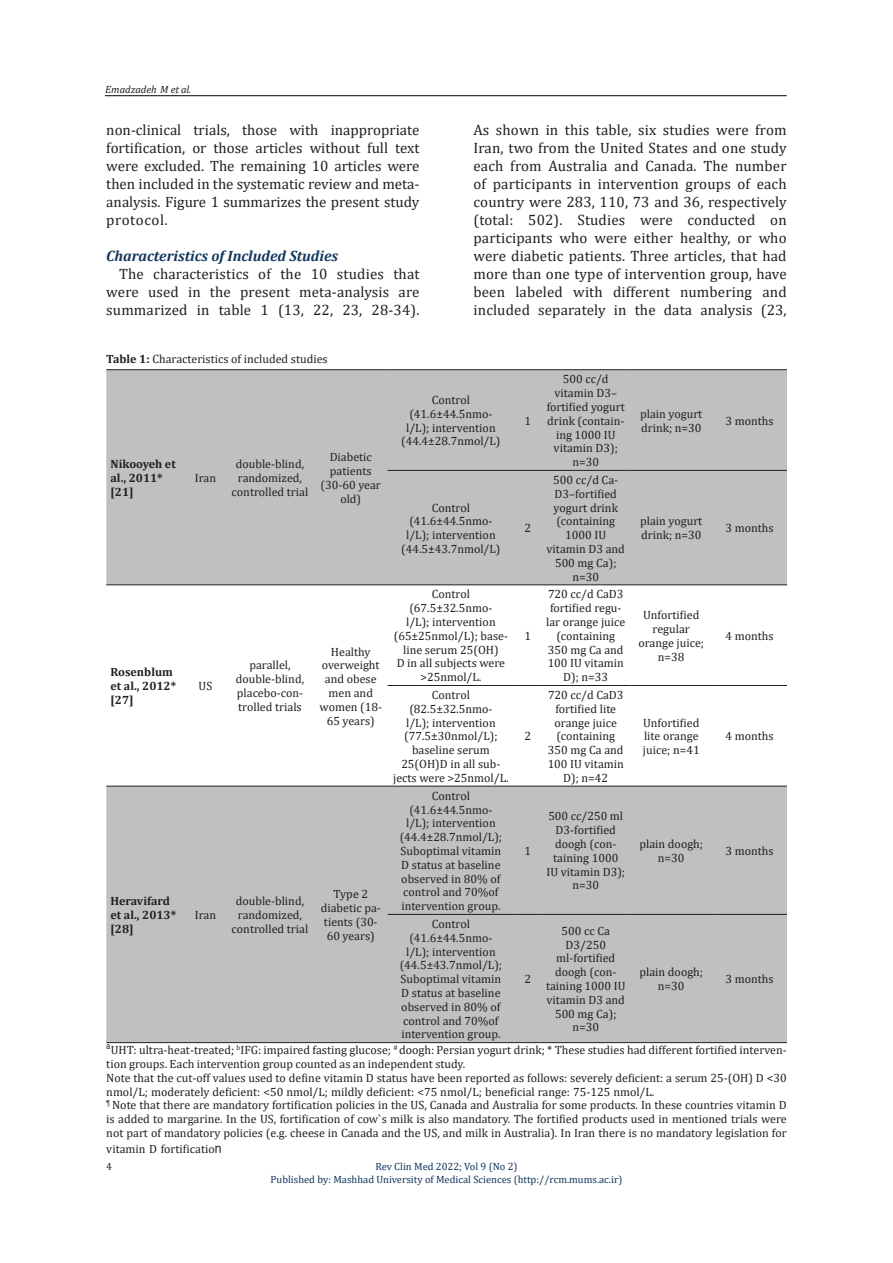
<style>
.page{position:relative;width:893px;height:1263px;background:#fff}
.page>*{position:absolute;margin:0;border:0;box-sizing:border-box;transform-origin:0 0}
.t1{font:15px/18px "Cambria";letter-spacing:.01em;color:#231f20;text-align:justify}
.t2{font:italic 700 15px "Cambria";color:#12365c}
.t3{font:12px/13.8px "Cambria";color:#231f20;text-align:center}
.t4{font:700 12px/13.8px "Cambria";color:#231f20}
.t5{font:10.5px/12.6px "Cambria";color:#12365c;text-align:center}
.t6{font:italic 10.5px "Cambria";color:#231f20}
.t7{font:10.5px "Cambria";color:#231f20}
.s1{font-weight:700}
.s2{font-family:"MS Gothic";font-size:13.5px}
</style>
<div class="page">
<hr style="left:105px;top:95px;width:682px;height:1px;background:#231f20">
<svg style="left:106px;top:370px;width:681px;height:672px;fill:#c0c0c0"></svg>
<hr style="left:106px;top:369px;width:79px;height:1px;background:#231f20">
<hr style="left:185px;top:369px;width:41px;height:1px;background:#231f20">
<hr style="left:226px;top:369px;width:88px;height:1px;background:#231f20">
<hr style="left:314px;top:369px;width:74px;height:1px;background:#231f20">
<hr style="left:388px;top:369px;width:126px;height:1px;background:#231f20">
<svg style="left:514px;top:369px;width:27px;height:1px"></svg>
<hr style="left:541px;top:369px;width:89px;height:1px;background:#231f20">
<hr style="left:630px;top:369px;width:82px;height:1px;background:#231f20">
<hr style="left:712px;top:369px;width:75px;height:1px;background:#231f20">
<hr style="left:388px;top:470px;width:126px;height:1px;background:#231f20">
<svg style="left:514px;top:470px;width:27px;height:1px"></svg>
<hr style="left:541px;top:470px;width:89px;height:1px;background:#231f20">
<hr style="left:630px;top:470px;width:82px;height:1px;background:#231f20">
<hr style="left:712px;top:470px;width:75px;height:1px;background:#231f20">
<hr style="left:106px;top:584px;width:79px;height:1px;background:#231f20">
<hr style="left:185px;top:584px;width:41px;height:1px;background:#231f20">
<hr style="left:226px;top:584px;width:88px;height:1px;background:#231f20">
<hr style="left:314px;top:584px;width:74px;height:1px;background:#231f20">
<hr style="left:388px;top:584px;width:126px;height:1px;background:#231f20">
<svg style="left:514px;top:584px;width:27px;height:1px"></svg>
<hr style="left:541px;top:584px;width:89px;height:1px;background:#231f20">
<hr style="left:630px;top:584px;width:82px;height:1px;background:#231f20">
<hr style="left:712px;top:584px;width:75px;height:1px;background:#231f20">
<hr style="left:388px;top:685px;width:126px;height:1px;background:#231f20">
<svg style="left:514px;top:685px;width:27px;height:1px"></svg>
<hr style="left:541px;top:685px;width:89px;height:1px;background:#231f20">
<hr style="left:630px;top:685px;width:82px;height:1px;background:#231f20">
<hr style="left:712px;top:685px;width:75px;height:1px;background:#231f20">
<hr style="left:106px;top:786px;width:79px;height:1px;background:#231f20">
<hr style="left:185px;top:786px;width:41px;height:1px;background:#231f20">
<hr style="left:226px;top:786px;width:88px;height:1px;background:#231f20">
<hr style="left:314px;top:786px;width:74px;height:1px;background:#231f20">
<hr style="left:106px;top:1042px;width:79px;height:1px;background:#231f20">
<hr style="left:185px;top:1042px;width:41px;height:1px;background:#231f20">
<hr style="left:226px;top:1042px;width:88px;height:1px;background:#231f20">
<hr style="left:314px;top:1042px;width:74px;height:1px;background:#231f20">
<hr style="left:388px;top:786px;width:126px;height:1px;background:#231f20">
<svg style="left:514px;top:786px;width:27px;height:1px"></svg>
<hr style="left:541px;top:786px;width:89px;height:1px;background:#231f20">
<hr style="left:630px;top:786px;width:82px;height:1px;background:#231f20">
<hr style="left:712px;top:786px;width:75px;height:1px;background:#231f20">
<hr style="left:388px;top:914px;width:126px;height:1px;background:#231f20">
<svg style="left:514px;top:914px;width:27px;height:1px"></svg>
<hr style="left:541px;top:914px;width:89px;height:1px;background:#231f20">
<hr style="left:630px;top:914px;width:82px;height:1px;background:#231f20">
<hr style="left:712px;top:914px;width:75px;height:1px;background:#231f20">
<hr style="left:388px;top:1042px;width:126px;height:1px;background:#231f20">
<svg style="left:514px;top:1042px;width:27px;height:1px"></svg>
<hr style="left:541px;top:1042px;width:89px;height:1px;background:#231f20">
<hr style="left:630px;top:1042px;width:82px;height:1px;background:#231f20">
<hr style="left:712px;top:1042px;width:75px;height:1px;background:#231f20">
<p class="t6" style="left:105px;top:82px;width:88px">Emadzadeh M et al.</p>
<p class="t1" style="left:106px;top:121px;width:315px">non-clinical trials, those with inappropriate fortification, or those articles without full text were excluded. The remaining 10 articles were then included in the systematic review and meta&shy;analysis. Figure 1 summarizes the present study protocol.</p>
<p class="t2" style="left:106px;top:245px;width:233px">Characteristics of Included Studies</p>
<p class="t1" style="left:106px;top:265px;width:315px;text-indent:13px">The characteristics of the 10 studies that were used in the present meta-analysis are summarized in table 1 (13, 22, 23, 28-34).</p>
<p class="t3" style="left:106px;top:352px;width:223px"><span class="s1">Table 1:</span> Characteristics of included studies</p>
<p class="t1" style="left:473px;top:121px;width:315px">As shown in this table, six studies were from Iran, two from the United States and one study each from Australia and Canada. The number of participants in intervention groups of each country were 283, 110, 73 and 36, respectively (total: 502). Studies were conducted on participants who were either healthy, or who were diabetic patients. Three articles, that had more than one type of intervention group, have been labeled with different numbering and included separately in the data analysis (23,</p>
<p class="t4" style="left:111px;top:457px;width:67px">Nikooyeh et al., 2011* [21]</p>
<p class="t4" style="left:111px;top:665px;width:67px">Rosenblum et al., 2012* [27]</p>
<p class="t4" style="left:111px;top:894px;width:67px">Heravifard et al., 2013* [28]</p>
<p class="t3" style="left:195px;top:471px;width:23px">Iran</p>
<p class="t3" style="left:199px;top:679px;width:15px">US</p>
<p class="t3" style="left:195px;top:908px;width:23px">Iran</p>
<p class="t3" style="left:232px;top:457px;width:78px">double-blind, randomized, controlled trial</p>
<p class="t3" style="left:321px;top:450px;width:62px">Diabetic patients (30-60 year old)</p>
<p class="t3" style="left:401px;top:393px;width:101px">Control (41.6±44.5nmo&shy;l/L); intervention (44.4±28.7nmol/L)</p>
<p class="t3" style="left:401px;top:500px;width:101px">Control (41.6±44.5nmo&shy;l/L); intervention (44.5±43.7nmol/L)</p>
<p class="t3" style="left:236px;top:658px;width:70px">parallel, double-blind, placebo-con&shy;trolled trials</p>
<p class="t3" style="left:319px;top:645px;width:64px">Healthy overweight and obese men and women (18-<br>65 years)</p>
<p class="t3" style="left:232px;top:894px;width:78px">double-blind, randomized, controlled trial</p>
<p class="t3" style="left:321px;top:887px;width:62px">Type 2 diabetic pa&shy;tients (30-<br>60 years)</p>
<p class="t3" style="left:394px;top:587px;width:116px">Control (67.5±32.5nmo-<br>l/L); intervention (65±25nmol/L); base&shy;line serum 25(OH)<br>D in all subjects were &gt;25nmol/L.</p>
<p class="t3" style="left:393px;top:688px;width:117px">Control (82.5±32.5nmo-<br>l/L); intervention (77.5±30nmol/L); baseline serum<br>25(OH)D in all sub&shy;jects were &gt;25nmol/L.</p>
<p class="t3" style="left:400px;top:789px;width:104px">Control (41.6±44.5nmo&shy;l/L); intervention (44.4±28.7nmol/L);<br>Suboptimal vitamin<br>D status at baseline observed in 80% of control and 70%of intervention group.</p>
<p class="t3" style="left:400px;top:917px;width:104px">Control (41.6±44.5nmo&shy;l/L); intervention (44.5±43.7nmol/L);<br>Suboptimal vitamin<br>D status at baseline observed in 80% of control and 70%of intervention group.</p>
<p class="t3" style="left:524px;top:414px;width:8px">1</p>
<p class="t3" style="left:524px;top:521px;width:8px">2</p>
<p class="t3" style="left:524px;top:629px;width:8px">1</p>
<p class="t3" style="left:524px;top:729px;width:8px">2</p>
<p class="t3" style="left:524px;top:844px;width:8px">1</p>
<p class="t3" style="left:524px;top:972px;width:8px">2</p>
<p class="t3" style="left:547px;top:372px;width:80px">500 cc/d vitamin D3– fortified yogurt drink (contain&shy;ing 1000 IU vitamin D3); n=30</p>
<p class="t3" style="left:547px;top:473px;width:80px">500 cc/d Ca-<br>D3–fortified yogurt drink (containing<br>1000 IU vitamin D3 and<br>500 mg Ca); n=30</p>
<p class="t3" style="left:546px;top:587px;width:81px">720 cc/d CaD3 fortified regu&shy;lar orange juice (containing<br>350 mg Ca and<br>100 IU vitamin<br>D); n=33</p>
<p class="t3" style="left:548px;top:688px;width:78px">720 cc/d CaD3 fortified lite orange juice (containing<br>350 mg Ca and<br>100 IU vitamin<br>D); n=42</p>
<p class="t3" style="left:546px;top:809px;width:80px">500 cc/250 ml<br>D3-fortified doogh (con&shy;taining 1000<br>IU vitamin D3); n=30</p>
<p class="t3" style="left:640px;top:407px;width:64px;text-align:left">plain yogurt drink; n=30</p>
<p class="t3" style="left:725px;top:414px;width:50px">3 months</p>
<p class="t3" style="left:640px;top:514px;width:64px;text-align:left">plain yogurt drink; n=30</p>
<p class="t3" style="left:725px;top:521px;width:50px">3 months</p>
<p class="t3" style="left:638px;top:608px;width:67px">Unfortified regular orange juice; n=38</p>
<p class="t3" style="left:725px;top:629px;width:50px">4 months</p>
<p class="t3" style="left:643px;top:716px;width:58px;text-align:justify">Unfortified lite orange juice; n=41</p>
<p class="t3" style="left:725px;top:729px;width:50px">4 months</p>
<p class="t3" style="left:639px;top:837px;width:65px">plain doogh; n=30</p>
<p class="t3" style="left:725px;top:844px;width:50px">3 months</p>
<p class="t3" style="left:546px;top:924px;width:81px">500 cc Ca<br>D3/250 ml-fortified doogh (con&shy;taining 1000 IU vitamin D3 and<br>500 mg Ca); n=30</p>
<p class="t3" style="left:639px;top:965px;width:65px">plain doogh; n=30</p>
<p class="t3" style="left:725px;top:972px;width:50px">3 months</p>
<p class="t3" style="left:106px;top:1043px;width:682px;text-align:left"><sup>a</sup>UHT: ultra-heat-treated; <sup>b</sup>IFG: impaired fasting glucose; <sup>#</sup> doogh: Persian yogurt drink; * These studies had different fortified interven&shy;tion groups. Each intervention group counted as an independent study.</p>
<p class="t3" style="left:106px;top:1071px;width:682px;text-align:left">Note that the cut-off values used to define vitamin D status have been reported as follows: severely deficient: a serum 25-(OH) D &lt;30 nmol/L; moderately deficient: &lt;50 nmol/L; mildly deficient: &lt;75 nmol/L; beneficial range: 75-125 nmol/L.</p>
<p class="t3" style="left:106px;top:1098px;width:682px;text-align:justify"><sup>¶</sup> Note that there are mandatory fortification policies in the US, Canada and Australia for some products. In these countries vitamin D is added to margarine. In the US, fortification of cow`s milk is also mandatory. The fortified products used in mentioned trials were not part of mandatory policies (e.g. cheese in Canada and the US, and milk in Australia). In Iran there is no mandatory legislation for</p>
<p class="t3" style="left:106px;top:1141px;width:117px">vitamin D fortificatio<span class="s2">n</span></p>
<p class="t7" style="left:106px;top:1160px;width:7px">4</p>
<p class="t5" style="left:271px;top:1160px;width:353px">Rev Clin Med 2022; Vol 9 (No 2)<br>Published by: Mashhad University of Medical Sciences (http://rcm.mums.ac.ir)</p>
</div>
